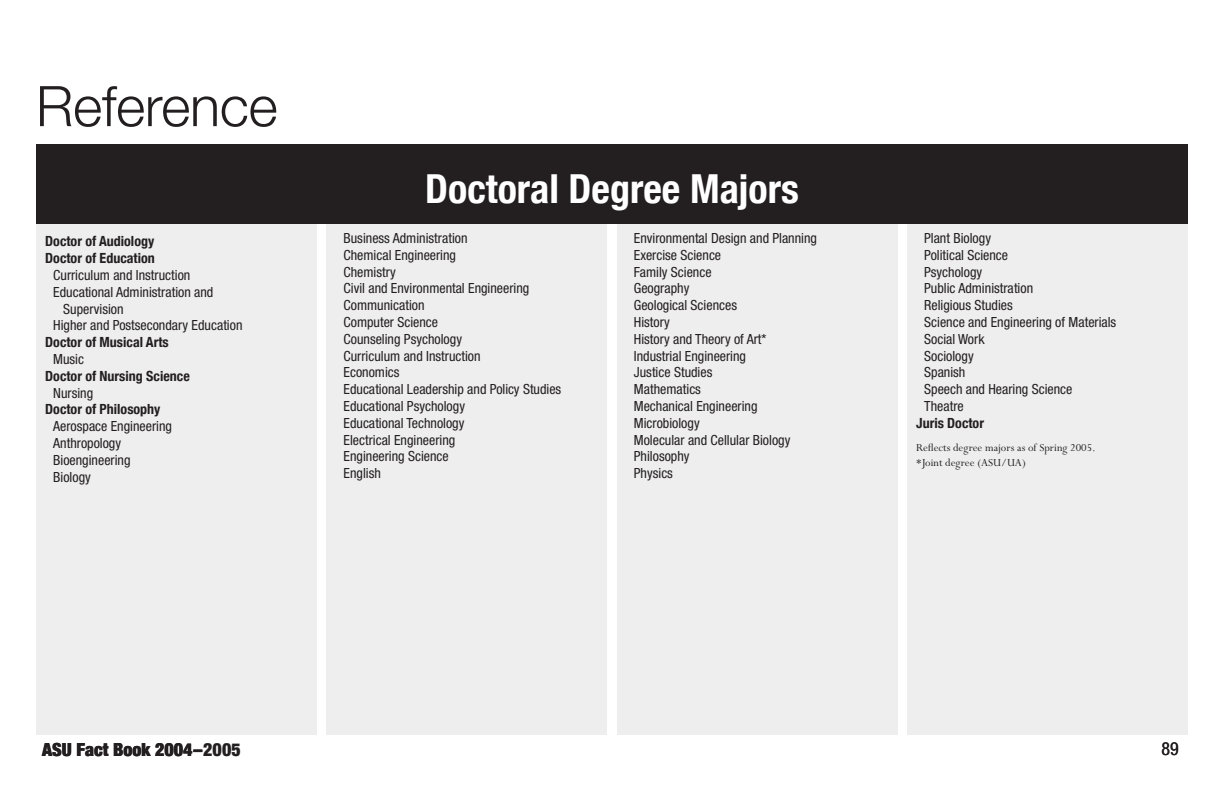
<style>
.page{position:relative;width:1224px;height:792px;background:#fff}
.page>*{position:absolute;margin:0;border:0;box-sizing:border-box;transform-origin:0 0}
.t1{font:300 56px "Helvetica Neue";letter-spacing:-.005em;color:#231f20}
.t2{font:700 condensed 40px "Helvetica Neue";color:#fff}
.t3{font:900 condensed 18px "Helvetica Neue";color:#231f20}
.t4{font:condensed 18px "Helvetica Neue LT Std";color:#231f20}
.t5{font:condensed 14px/16.8px "Helvetica Neue LT Std";color:#231f20}
.t6{font:700 condensed 14px/16.8px "Helvetica Neue";color:#231f20}
.t7{font:12px/14.4px "Perpetua";color:#231f20}
</style>
<div class="page">
<div style="left:36px;top:392px;width:281px;height:342px;background:#eeeeef"></div>
<div style="left:327px;top:392px;width:280px;height:342px;background:#eeeeef"></div>
<div style="left:617px;top:392px;width:281px;height:342px;background:#eeeeef"></div>
<div style="left:907px;top:392px;width:281px;height:342px;background:#eeeeef"></div>
<div style="left:36px;top:224px;width:281px;height:260px;background:#eeeeef"></div>
<div style="left:327px;top:224px;width:280px;height:260px;background:#eeeeef"></div>
<div style="left:617px;top:224px;width:281px;height:262px;background:#eeeeef"></div>
<div style="left:907px;top:224px;width:281px;height:260px;background:#eeeeef"></div>
<div style="left:36px;top:144px;width:1152px;height:79px;background:#231f20"></div>
<h1 class="t1" style="left:36px;top:72px;width:243px">Reference</h1>
<p class="t6" style="left:45px;top:233px;width:111px">Doctor of Audiology<br>Doctor of Education</p>
<p class="t5" style="left:53px;top:267px;width:139px">Curriculum and Instruction</p>
<p class="t5" style="left:53px;top:283px;width:162px">Educational Administration and</p>
<p class="t5" style="left:63px;top:300px;width:62px">Supervision</p>
<p class="t5" style="left:53px;top:317px;width:191px">Higher and Postsecondary Education</p>
<p class="t6" style="left:45px;top:334px;width:125px">Doctor of Musical Arts</p>
<p class="t5" style="left:53px;top:351px;width:32px">Music</p>
<p class="t6" style="left:45px;top:367px;width:146px">Doctor of Nursing Science</p>
<p class="t5" style="left:53px;top:384px;width:41px">Nursing</p>
<p class="t6" style="left:45px;top:401px;width:117px">Doctor of Philosophy</p>
<p class="t5" style="left:53px;top:418px;width:120px">Aerospace Engineering<br>Anthropology<br>Bioengineering<br>Biology</p>
<h2 class="t2" style="left:425px;top:164px;width:375px">Doctoral Degree Majors</h2>
<p class="t5" style="left:344px;top:230px;width:219px">Business Administration<br>Chemical Engineering<br>Chemistry<br>Civil and Environmental Engineering<br>Communication<br>Computer Science<br>Counseling Psychology<br>Curriculum and Instruction<br>Economics<br>Educational Leadership and Policy Studies<br>Educational Psychology<br>Educational Technology<br>Electrical Engineering<br>Engineering Science<br>English</p>
<p class="t5" style="left:634px;top:230px;width:185px">Environmental Design and Planning<br>Exercise Science<br>Family Science<br>Geography<br>Geological Sciences<br>History<br>History and Theory of Art*<br>Industrial Engineering<br>Justice Studies<br>Mathematics<br>Mechanical Engineering<br>Microbiology<br>Molecular and Cellular Biology<br>Philosophy<br>Physics</p>
<p class="t5" style="left:924px;top:230px;width:194px">Plant Biology<br>Political Science<br>Psychology<br>Public Administration<br>Religious Studies<br>Science and Engineering of Materials<br>Social Work<br>Sociology<br>Spanish<br>Speech and Hearing Science<br>Theatre</p>
<p class="t6" style="left:916px;top:414px;width:69px">Juris Doctor</p>
<p class="t7" style="left:916px;top:441px;width:181px">Reflects degree majors as of Spring 2005. *Joint degree (ASU/UA)</p>
<p class="t3" style="left:42px;top:738px;width:200px">ASU Fact Book 2004–2005</p>
<p class="t4" style="left:1161px;top:738px;width:19px">89</p>
</div>
